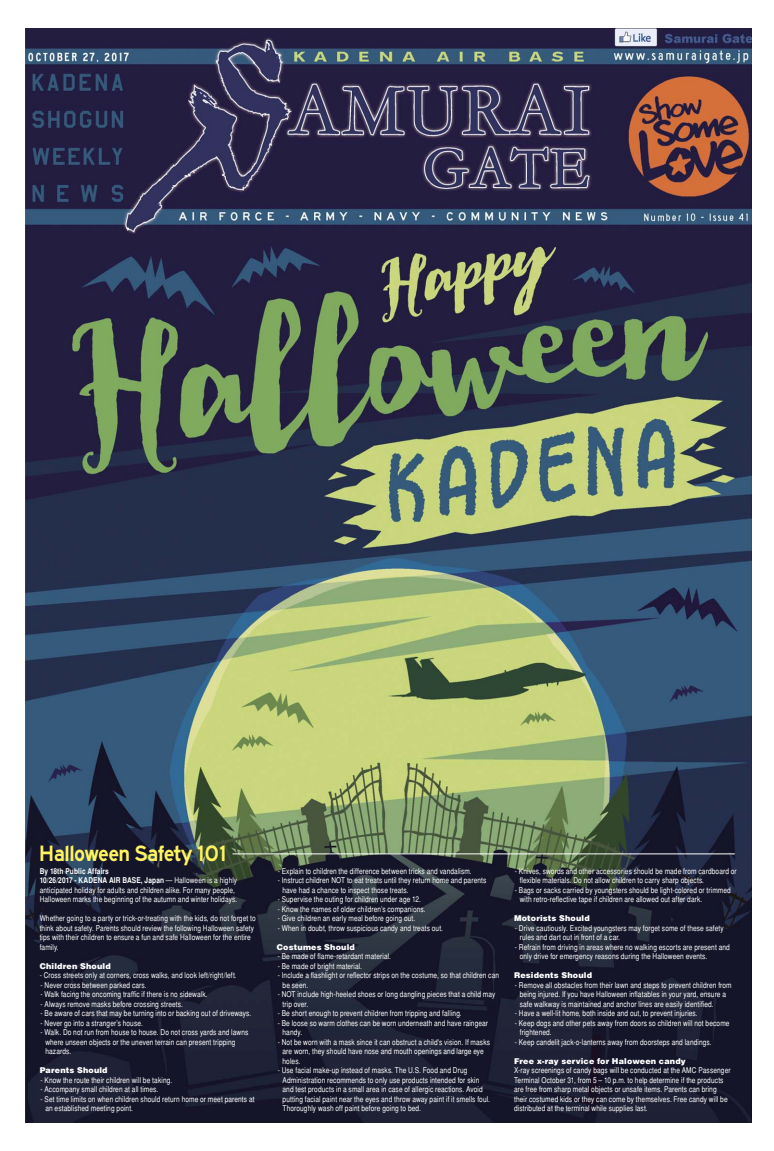
<style>
.page{position:relative;width:774px;height:1151px;background:#fff}
.page>*{position:absolute;margin:0;border:0;box-sizing:border-box;transform-origin:0 0}
.t1{font:23px "Roadgeek 2005 Series E";letter-spacing:-.02em;color:#fff460;scale:.95 1}
.t2{font:condensed 8px/9.5px "Helvetica";letter-spacing:.015em;color:#fff}
.t3{font:900 8px "Helvetica";letter-spacing:.02em;color:#fff}
.s1{font-weight:700}
</style>
<div class="page">
<img style="left:25px;top:28px;width:727px;height:1095px">
<hr style="left:232px;top:853px;width:503px;height:1px;background:#fff">
<h1 class="t1" style="left:39px;top:838px;width:199px">Halloween Safety 101</h1>
<p class="t2" style="left:40px;top:866px;width:199px"><span class="s1">By 18th Public Affairs<br>10/26/2017 - KADENA AIR BASE, Japan</span> — Halloween is a highly anticipated holiday for adults and children alike. For many people, Halloween marks the beginning of the autumn and winter holidays.</p>
<p class="t2" style="left:40px;top:914px;width:217px">Whether going to a party or trick-or-treating with the kids, do not forget to think about safety. Parents should review the following Halloween safety tips with their children to ensure a fun and safe Halloween for the entire family.</p>
<p class="t3" style="left:40px;top:961px;width:73px">Children Should</p>
<p class="t2" style="left:40px;top:971px;width:198px">- Cross streets only at corners, cross walks, and look left/right/left.</p>
<p class="t2" style="left:41px;top:980px;width:108px">- Never cross between parked cars.</p>
<p class="t2" style="left:41px;top:990px;width:168px">- Walk facing the oncoming traffic if there is no sidewalk.</p>
<p class="t2" style="left:41px;top:999px;width:144px">- Always remove masks before crossing streets.</p>
<p class="t2" style="left:41px;top:1009px;width:212px">- Be aware of cars that may be turning into or backing out of driveways.</p>
<p class="t2" style="left:41px;top:1018px;width:104px">- Never go into a stranger’s house.</p>
<p class="t2" style="left:45px;top:1028px;width:204px;text-indent:-5px">- Walk. Do not run from house to house. Do not cross yards and lawns where unseen objects or the uneven terrain can present tripping hazards.</p>
<p class="t3" style="left:40px;top:1066px;width:69px">Parents Should</p>
<p class="t2" style="left:41px;top:1075px;width:133px">- Know the route their children will be taking.</p>
<p class="t2" style="left:41px;top:1085px;width:119px">- Accompany small children at all times.</p>
<p class="t2" style="left:45px;top:1094px;width:211px;text-indent:-5px">- Set time limits on when children should return home or meet parents at an established meeting point.</p>
<p class="t2" style="left:278px;top:866px;width:195px">- Explain to children the difference between tricks and vandalism.</p>
<p class="t2" style="left:283px;top:876px;width:205px;text-indent:-5px">- Instruct children NOT to eat treats until they return home and parents have had a chance to inspect those treats.</p>
<p class="t2" style="left:278px;top:895px;width:145px">- Supervise the outing for children under age 12.</p>
<p class="t2" style="left:278px;top:904px;width:149px">- Know the names of older children’s companions.</p>
<p class="t2" style="left:278px;top:914px;width:139px">- Give children an early meal before going out.</p>
<p class="t2" style="left:278px;top:923px;width:167px">- When in doubt, throw suspicious candy and treats out.</p>
<p class="t3" style="left:277px;top:942px;width:79px">Costumes Should</p>
<p class="t2" style="left:278px;top:952px;width:115px">- Be made of flame-retardant material.</p>
<p class="t2" style="left:278px;top:961px;width:86px">- Be made of bright material.</p>
<p class="t2" style="left:283px;top:971px;width:218px;text-indent:-5px">- Include a flashlight or reflector strips on the costume, so that children can be seen.</p>
<p class="t2" style="left:283px;top:990px;width:214px;text-indent:-5px">- NOT include high-heeled shoes or long dangling pieces that a child may trip over.</p>
<p class="t2" style="left:278px;top:1009px;width:186px">- Be short enough to prevent children from tripping and falling.</p>
<p class="t2" style="left:283px;top:1018px;width:207px;text-indent:-5px">- Be loose so warm clothes can be worn underneath and have raingear handy.</p>
<p class="t2" style="left:283px;top:1037px;width:209px;text-indent:-5px">- Not be worn with a mask since it can obstruct a child's vision. If masks are worn, they should have nose and mouth openings and large eye holes.</p>
<p class="t2" style="left:283px;top:1066px;width:209px;text-indent:-5px">- Use facial make-up instead of masks. The U.S. Food and Drug Administration recommends to only use products intended for skin and test products in a small area in case of allergic reactions. Avoid putting facial paint near the eyes and throw away paint if it smells foul.<br>Thoroughly wash off paint before going to bed.</p>
<p class="t2" style="left:520px;top:866px;width:219px;text-indent:-5px">- Knives, swords and other accessories should be made from cardboard or flexible materials. Do not allow children to carry sharp objects.</p>
<p class="t2" style="left:520px;top:885px;width:213px;text-indent:-5px">- Bags or sacks carried by youngsters should be light-colored or trimmed with retro-reflective tape if children are allowed out after dark.</p>
<p class="t3" style="left:514px;top:914px;width:77px">Motorists Should</p>
<p class="t2" style="left:520px;top:923px;width:206px;text-indent:-5px">- Drive cautiously. Excited youngsters may forget some of these safety rules and dart out in front of a car.</p>
<p class="t2" style="left:520px;top:942px;width:212px;text-indent:-5px">- Refrain from driving in areas where no walking escorts are present and only drive for emergency reasons during the Halloween events.</p>
<p class="t3" style="left:514px;top:971px;width:79px">Residents Should</p>
<p class="t2" style="left:520px;top:980px;width:213px;text-indent:-5px">- Remove all obstacles from their lawn and steps to prevent children from being injured. If you have Halloween inflatables in your yard, ensure a safe walkway is maintained and anchor lines are easily identified.</p>
<p class="t2" style="left:515px;top:1009px;width:184px">- Have a well-lit home, both inside and out, to prevent injuries.</p>
<p class="t2" style="left:520px;top:1018px;width:211px;text-indent:-5px">- Keep dogs and other pets away from doors so children will not become frightened.</p>
<p class="t2" style="left:515px;top:1037px;width:198px">- Keep candelit jack-o-lanterns away from doorsteps and landings.</p>
<p class="t3" style="left:514px;top:1056px;width:173px">Free x-ray service for Haloween candy</p>
<p class="t2" style="left:514px;top:1066px;width:218px">X-ray screenings of candy bags will be conducted at the AMC Passenger Terminal October 31, from 5 – 10 p.m. to help determine if the products are free from sharp metal objects or unsafe items. Parents can bring their costumed kids or they can come by themselves. Free candy will be distributed at the terminal while supplies last.</p>
</div>
